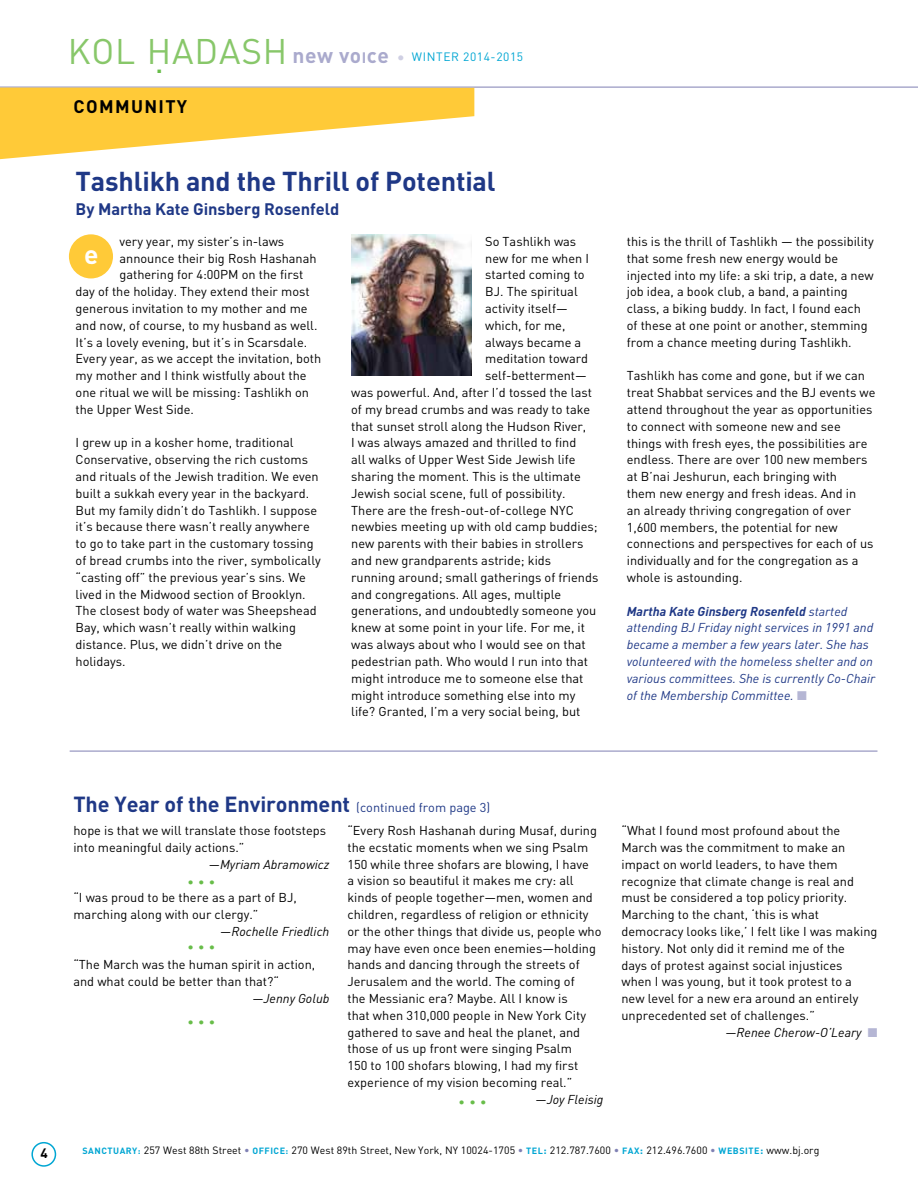
<style>
.page{position:relative;width:918px;height:1188px;background:#fff}
.page>*{position:absolute;margin:0;border:0;box-sizing:border-box;transform-origin:0 0}
.t1{font:36.15px "DIN";color:#68bd49}
.t2{font:700 27px "DIN";letter-spacing:-.005em;color:#1f3886}
.t3{font:700 26.25px "DIN";color:#fff}
.t4{font:700 25.5px "Copperplate Gothic";color:#68bd49}
.t5{font:700 21.6px "DIN";letter-spacing:-.005em;color:#1f3886}
.t6{font:700 18px "DIN";letter-spacing:.075em;color:#000}
.t7{font:700 16.5px "DIN";letter-spacing:-.005em;color:#1f3886}
.t8{font:700 13.5px "DIN";color:#000}
.t9{font:12.75px/16.8px "DIN";color:#000}
.t10{font:italic 12.75px/16.8px "DIN";color:#1f3886}
.t11{font:italic 12.75px "DIN";color:#000}
.t12{font:12px "DIN";letter-spacing:.05em;color:#00a6d3}
.t13{font:10.5px "DIN";letter-spacing:.005em;color:#000}
.s1{font-size:35.25px;color:#88c76a}
.s2{font-weight:700;font-size:21px;color:#aaaacd}
.s3{font-weight:700;font-size:15px;color:#aaaacd}
.s4{font-size:15.45px;color:#cfcfe3}
.s5{font-weight:700}
.s6{color:#b5b6d4}
.s7{font-weight:400;font-size:12.75px}
.s8{font-weight:700;font-size:9px;color:#00a6d3}
.s9{color:#7f81b4}
.s10{font-weight:700;color:#00a6d3}
</style>
<div class="page">
<hr style="left:0;top:86px;width:918px;height:2px;background:#aaaacd">
<hr style="left:70px;top:750px;width:807px;height:2px;background:#aaaacd">
<div style="left:31px;top:1142px;width:25px;height:25px;border:2px solid #00a6d3;border-radius:50%"></div>
<svg style="left:0;top:88px;width:474px;height:71px"></svg>
<div style="left:69px;top:234px;width:44px;height:44px;background:#ffca38;border-radius:50%"></div>
<img style="left:351px;top:234px;width:121px;height:142px">
<p class="t12" style="left:68px;top:49px;width:457px"><span class="s1">KOL HADASH</span> <span class="s2">new vo</span><span class="s3">I</span><span class="s2">ce</span> <span class="s4">•</span> WINTER 2014-2015</p>
<h1 class="t1" style="left:154px;top:37px;width:11px">.</h1>
<h3 class="t6" style="left:74px;top:95px;width:115px">COMMUNITY</h3>
<h2 class="t2" style="left:76px;top:164px;width:422px">Tashlikh and the Thrill of Potential</h2>
<p class="t7" style="left:76px;top:199px;width:265px">By Martha Kate Ginsberg Rosenfeld</p>
<p class="t9" style="left:120px;top:232px;width:166px">very year, my sister’s in-laws</p>
<p class="t9" style="left:120px;top:249px;width:199px">announce their big Rosh Hashanah</p>
<p class="t9" style="left:120px;top:266px;width:185px">gathering for 4:00PM on the first</p>
<p class="t9" style="left:76px;top:283px;width:236px">day of the holiday. They extend their most</p>
<p class="t9" style="left:76px;top:300px;width:234px">generous invitation to my mother and me</p>
<p class="t9" style="left:76px;top:316px;width:243px">and now, of course, to my husband as well.</p>
<p class="t9" style="left:76px;top:333px;width:233px">It’s a lovely evening, but it’s in Scarsdale.</p>
<p class="t9" style="left:76px;top:350px;width:247px">Every year, as we accept the invitation, both</p>
<p class="t9" style="left:76px;top:367px;width:233px">my mother and I think wistfully about the</p>
<p class="t9" style="left:76px;top:384px;width:235px">one ritual we will be missing: Tashlikh on</p>
<p class="t9" style="left:76px;top:401px;width:120px">the Upper West Side.</p>
<p class="t9" style="left:76px;top:434px;width:247px">I grew up in a kosher home, traditional Conservative, observing the rich customs and rituals of the Jewish tradition. We even built a sukkah every year in the backyard.<br>But my family didn’t do Tashlikh. I suppose it’s because there wasn’t really anywhere to go to take part in the customary tossing of bread crumbs into the river, symbolically “casting off” the previous year’s sins. We lived in the Midwood section of Brooklyn.<br>The closest body of water was Sheepshead Bay, which wasn’t really within walking distance. Plus, we didn’t drive on the holidays.</p>
<p class="t9" style="left:485px;top:233px;width:93px">So Tashlikh was</p>
<p class="t9" style="left:485px;top:249px;width:105px">new for me when I</p>
<p class="t9" style="left:485px;top:266px;width:101px">started coming to</p>
<p class="t9" style="left:485px;top:283px;width:94px">BJ. The spiritual</p>
<p class="t9" style="left:485px;top:300px;width:84px">activity itself—</p>
<p class="t9" style="left:485px;top:317px;width:82px">which, for me,</p>
<p class="t9" style="left:485px;top:333px;width:98px">always became a</p>
<p class="t9" style="left:485px;top:350px;width:104px">meditation toward</p>
<p class="t9" style="left:485px;top:367px;width:103px">self-betterment—</p>
<p class="t9" style="left:351px;top:384px;width:242px">was powerful. And, after I’d tossed the last</p>
<p class="t9" style="left:351px;top:401px;width:241px">of my bread crumbs and was ready to take</p>
<p class="t9" style="left:351px;top:417px;width:237px">that sunset stroll along the Hudson River,</p>
<p class="t9" style="left:351px;top:434px;width:227px">I was always amazed and thrilled to find</p>
<p class="t9" style="left:351px;top:451px;width:226px">all walks of Upper West Side Jewish life</p>
<p class="t9" style="left:351px;top:468px;width:231px">sharing the moment. This is the ultimate</p>
<p class="t9" style="left:351px;top:485px;width:216px">Jewish social scene, full of possibility.</p>
<p class="t9" style="left:351px;top:501px;width:224px">There are the fresh-out-of-college NYC</p>
<p class="t9" style="left:351px;top:518px;width:248px">newbies meeting up with old camp buddies;</p>
<p class="t9" style="left:351px;top:535px;width:234px">new parents with their babies in strollers</p>
<p class="t9" style="left:351px;top:552px;width:201px">and new grandparents astride; kids</p>
<p class="t9" style="left:351px;top:569px;width:249px">running around; small gatherings of friends</p>
<p class="t9" style="left:351px;top:585px;width:212px">and congregations. All ages, multiple</p>
<p class="t9" style="left:351px;top:602px;width:247px">generations, and undoubtedly someone you</p>
<p class="t9" style="left:351px;top:619px;width:235px">knew at some point in your life. For me, it</p>
<p class="t9" style="left:351px;top:636px;width:236px">was always about who I would see on that</p>
<p class="t9" style="left:351px;top:653px;width:238px">pedestrian path. Who would I run into that</p>
<p class="t9" style="left:351px;top:669px;width:234px">might introduce me to someone else that</p>
<p class="t9" style="left:351px;top:686px;width:226px">might introduce something else into my</p>
<p class="t9" style="left:351px;top:703px;width:231px">life? Granted, I’m a very social being, but</p>
<h3 class="t3" style="left:84px;top:237px;width:16px">e</h3>
<p class="t9" style="left:627px;top:233px;width:249px">this is the thrill of Tashlikh — the possibility that some fresh new energy would be injected into my life: a ski trip, a date, a new job idea, a book club, a band, a painting class, a biking buddy. In fact, I found each of these at one point or another, stemming from a chance meeting during Tashlikh.</p>
<p class="t9" style="left:627px;top:367px;width:250px">Tashlikh has come and gone, but if we can treat Shabbat services and the BJ events we attend throughout the year as opportunities to connect with someone new and see things with fresh eyes, the possibilities are endless. There are over 100 new members at B’nai Jeshurun, each bringing with<br>them new energy and fresh ideas. And in<br>an already thriving congregation of over 1,600 members, the potential for new connections and perspectives for each of us individually and for the congregation as a whole is astounding.</p>
<p class="t10" style="left:627px;top:602px;width:250px"><span class="s5">Martha Kate Ginsberg Rosenfeld</span> started attending BJ Friday night services in 1991 and became a member a few years later. She has volunteered with the homeless shelter and on various committees. She is currently Co-Chair of the Membership Committee. <span class="s6">■</span></p>
<h3 class="t5" style="left:73px;top:790px;width:418px">The Year of the Environment <span class="s7">(continued from page 3)</span></h3>
<p class="t9" style="left:73px;top:822px;width:254px">hope is that we will translate those footsteps into meaningful daily actions.”</p>
<p class="t11" style="left:209px;top:856px;width:122px">—Myriam Abramowicz</p>
<p class="t9" style="left:73px;top:889px;width:225px">“I was proud to be there as a part of BJ, marching along with our clergy.”</p>
<p class="t11" style="left:220px;top:923px;width:111px">—Rochelle Friedlich</p>
<p class="t9" style="left:73px;top:956px;width:243px">“The March was the human spirit in action, and what could be better than that?“</p>
<p class="t11" style="left:252px;top:990px;width:79px">—Jenny Golub</p>
<p class="t9" style="left:347px;top:822px;width:256px">“Every Rosh Hashanah during Musaf, during the ecstatic moments when we sing Psalm 150 while three shofars are blowing, I have<br>a vision so beautiful it makes me cry: all kinds of people together—men, women and children, regardless of religion or ethnicity or the other things that divide us, people who may have even once been enemies—holding hands and dancing through the streets of Jerusalem and the world. The coming of<br>the Messianic era? Maybe. All I know is<br>that when 310,000 people in New York City gathered to save and heal the planet, and those of us up front were singing Psalm<br>150 to 100 shofars blowing, I had my first experience of my vision becoming real.”</p>
<p class="t11" style="left:536px;top:1091px;width:69px">—Joy Fleisig</p>
<h3 class="t4" style="left:187px;top:862px;width:31px">. . .</h3>
<h3 class="t4" style="left:187px;top:927px;width:31px">. . .</h3>
<h3 class="t4" style="left:187px;top:1002px;width:31px">. . .</h3>
<h3 class="t4" style="left:458px;top:1082px;width:31px">. . .</h3>
<p class="t9" style="left:621px;top:822px;width:220px">“What I found most profound about the</p>
<p class="t9" style="left:621px;top:839px;width:225px">March was the commitment to make an</p>
<p class="t9" style="left:621px;top:855px;width:218px">impact on world leaders, to have them</p>
<p class="t9" style="left:621px;top:872px;width:234px">recognize that climate change is real and</p>
<p class="t9" style="left:621px;top:889px;width:227px">must be considered a top policy priority.</p>
<p class="t9" style="left:621px;top:906px;width:199px">Marching to the chant, ‘this is what</p>
<p class="t9" style="left:621px;top:923px;width:258px">democracy looks like,’ I felt like I was making</p>
<p class="t9" style="left:621px;top:939px;width:225px">history. Not only did it remind me of the</p>
<p class="t9" style="left:621px;top:956px;width:223px">days of protest against social injustices</p>
<p class="t9" style="left:621px;top:973px;width:232px">when I was young, but it took protest to a</p>
<p class="t9" style="left:621px;top:990px;width:239px">new level for a new era around an entirely</p>
<p class="t9" style="left:621px;top:1007px;width:195px">unprecedented set of challenges.”</p>
<p class="t11" style="left:726px;top:1024px;width:153px">—Renee Cherow-O’Leary <span class="s6">■</span></p>
<p class="t8" style="left:40px;top:1144px;width:9px">4</p>
<p class="t13" style="left:83px;top:1143px;width:738px"><span class="s8">SANCTUARY:</span> 257 West 88th Street <span class="s9">•</span> <span class="s8">OFFICE:</span> 270 West 89th Street, New York, NY 10024-1705 <span class="s9">•</span> <span class="s8">TEL</span><span class="s10">:</span> 212.787.7600 <span class="s9">•</span> <span class="s8">FAX</span><span class="s10">:</span> 212.496.7600 <span class="s9">•</span> <span class="s8">WEBSITE</span><span class="s10">:</span> www.bj.org</p>
</div>
